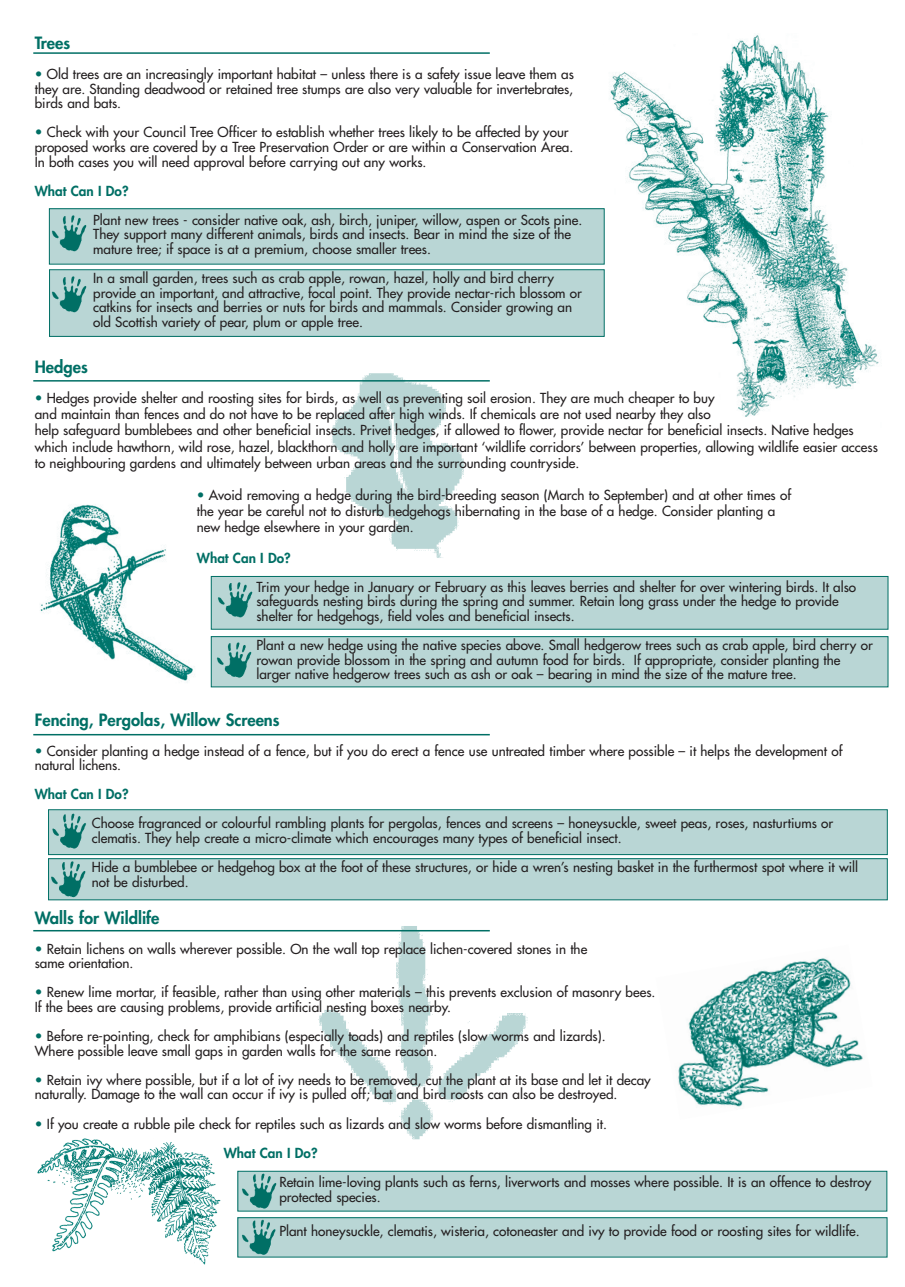
<style>
.page{position:relative;width:905px;height:1287px;background:#fff}
.page>*{position:absolute;margin:0;border:0;box-sizing:border-box;transform-origin:0 0}
.t1{font:800 16.5px "Futura";color:#006f65}
.t2{font:13.5px/14.5px "Futura";color:#231f20}
.t3{font:800 13.5px "Futura";color:#006f65}
.s1{color:#006f65}
.s2{font-weight:800;color:#006f65}
</style>
<div class="page">
<img style="left:331px;top:373px;width:133px;height:185px">
<img style="left:309px;top:900px;width:243px;height:271px">
<div style="left:49px;top:209px;width:555px;height:55px;background:#b9d6d5"></div>
<div style="left:49px;top:208px;width:555px;height:57px;border:1px solid #006f65"></div>
<div style="left:50px;top:270px;width:554px;height:66px;background:#b9d6d5"></div>
<div style="left:49px;top:269px;width:555px;height:68px;border:1px solid #006f65"></div>
<div style="left:211px;top:576px;width:677px;height:53px;background:#b9d6d5"></div>
<div style="left:211px;top:576px;width:677px;height:54px;border:1px solid #006f65"></div>
<div style="left:49px;top:810px;width:838px;height:45px;background:#b9d6d5"></div>
<div style="left:48px;top:809px;width:839px;height:46px;border:1px solid #006f65"></div>
<div style="left:49px;top:859px;width:838px;height:41px;background:#b9d6d5"></div>
<div style="left:48px;top:858px;width:839px;height:42px;border:1px solid #006f65"></div>
<div style="left:238px;top:1218px;width:649px;height:39px;background:#b9d6d5"></div>
<div style="left:237px;top:1217px;width:650px;height:40px;border:1px solid #006f65"></div>
<div style="left:238px;top:1171px;width:648px;height:40px;background:#b9d6d5"></div>
<div style="left:237px;top:1171px;width:650px;height:41px;border:1px solid #006f65"></div>
<div style="left:211px;top:637px;width:677px;height:50px;background:#b9d6d5"></div>
<div style="left:211px;top:636px;width:677px;height:51px;border:1px solid #006f65"></div>
<img style="left:49px;top:213px;width:38px;height:42px">
<img style="left:592px;top:35px;width:287px;height:382px">
<img style="left:49px;top:274px;width:38px;height:42px">
<img style="left:218px;top:582px;width:35px;height:36px">
<img style="left:216px;top:642px;width:36px;height:36px">
<img style="left:48px;top:811px;width:40px;height:43px">
<img style="left:48px;top:858px;width:40px;height:43px">
<img style="left:239px;top:1171px;width:41px;height:41px">
<img style="left:238px;top:1218px;width:41px;height:40px">
<hr style="left:33px;top:52px;width:457px;height:2px;background:#006f65">
<hr style="left:33px;top:380px;width:457px;height:2px;background:#006f65">
<hr style="left:33px;top:734px;width:457px;height:1px;background:#006f65">
<hr style="left:33px;top:930px;width:457px;height:1px;background:#006f65">
<img style="left:40px;top:504px;width:155px;height:179px">
<img style="left:678px;top:958px;width:185px;height:149px">
<img style="left:37px;top:1138px;width:184px;height:127px">
<p class="t1" style="left:35px;top:35px;width:37px">Trees</p>
<p class="t2" style="left:35px;top:68px;width:540px;text-align:justify"><span class="s1">•</span> Old trees are an increasingly important habitat – unless there is a safety issue leave them as they are. Standing deadwood or retained tree stumps are also very valuable for invertebrates, birds and bats.</p>
<p class="t2" style="left:35px;top:126px;width:540px"><span class="s1">•</span> Check with your Council Tree Officer to establish whether trees likely to be affected by your proposed works are covered by a Tree Preservation Order or are within a Conservation Area.<br>In both cases you will need approval before carrying out any works.</p>
<p class="t2" style="left:93px;top:177px;width:491px;line-height:29.1px;text-indent:-58px"><span class="s2">What Can I Do?<br></span>Plant new trees - consider native oak, ash, birch, juniper, willow, aspen or Scots pine.</p>
<p class="t2" style="left:93px;top:228px;width:479px">They support many different animals, birds and insects. Bear in mind the size of the mature tree; if space is at a premium, choose smaller trees.</p>
<p class="t2" style="left:93px;top:272px;width:490px">In a small garden, trees such as crab apple, rowan, hazel, holly and bird cherry provide an important, and attractive, focal point. They provide nectar-rich blossom or catkins for insects and berries or nuts for birds and mammals. Consider growing an old Scottish variety of pear, plum or apple tree.</p>
<p class="t1" style="left:35px;top:359px;width:55px">Hedges</p>
<p class="t2" style="left:35px;top:391px;width:844px;line-height:16px"><span class="s1">•</span> Hedges provide shelter and roosting sites for birds, as well as preventing soil erosion. They are much cheaper to buy<br>and maintain than fences and do not have to be replaced after high winds. If chemicals are not used nearby they also<br>help safeguard bumblebees and other beneficial insects. Privet hedges, if allowed to flower, provide nectar for beneficial insects. Native hedges which include hawthorn, wild rose, hazel, blackthorn and holly are important ‘wildlife corridors’ between properties, allowing wildlife easier access to neighbouring gardens and ultimately between urban areas and the surrounding countryside.</p>
<p class="t2" style="left:197px;top:488px;width:595px;line-height:16px"><span class="s1">•</span> Avoid removing a hedge during the bird-breeding season (March to September) and at other times of the year be careful not to disturb hedgehogs hibernating in the base of a hedge. Consider planting a new hedge elsewhere in your garden.</p>
<p class="t2" style="left:256px;top:544px;width:601px;line-height:29.1px;text-indent:-60px"><span class="s2">What Can I Do?<br></span>Trim your hedge in January or February as this leaves berries and shelter for over wintering birds. It also</p>
<p class="t2" style="left:256px;top:595px;width:583px">safeguards nesting birds during the spring and summer. Retain long grass under the hedge to provide shelter for hedgehogs, field voles and beneficial insects.</p>
<p class="t2" style="left:256px;top:639px;width:617px">Plant a new hedge using the native species above. Small hedgerow trees such as crab apple, bird cherry or rowan provide blossom in the spring and autumn food for birds. If appropriate, consider planting the larger native hedgerow trees such as ash or oak – bearing in mind the size of the mature tree.</p>
<p class="t1" style="left:35px;top:712px;width:246px">Fencing, Pergolas, Willow Screens</p>
<p class="t2" style="left:35px;top:744px;width:809px"><span class="s1">•</span> Consider planting a hedge instead of a fence, but if you do erect a fence use untreated timber where possible – it helps the development of natural lichens.</p>
<p class="t2" style="left:92px;top:781px;width:742px;line-height:29.1px;text-indent:-57px"><span class="s2">What Can I Do?<br></span>Choose fragranced or colourful rambling plants for pergolas, fences and screens – honeysuckle, sweet peas, roses, nasturtiums or</p>
<p class="t2" style="left:92px;top:824px;width:767px;line-height:29.1px">clematis. They help create a micro-climate which encourages many types of beneficial insect.<br>Hide a bumblebee or hedgehog box at the foot of these structures, or hide a wren’s nesting basket in the furthermost spot where it will</p>
<p class="t2" style="left:92px;top:875px;width:98px">not be disturbed.</p>
<p class="t1" style="left:35px;top:910px;width:126px">Walls for Wildlife</p>
<p class="t2" style="left:35px;top:942px;width:554px"><span class="s1">•</span> Retain lichens on walls wherever possible. On the wall top replace lichen-covered stones in the same orientation.</p>
<p class="t2" style="left:35px;top:986px;width:622px"><span class="s1">•</span> Renew lime mortar, if feasible, rather than using other materials – this prevents exclusion of masonry bees.<br>If the bees are causing problems, provide artificial nesting boxes nearby.</p>
<p class="t2" style="left:35px;top:1030px;width:572px"><span class="s1">•</span> Before re-pointing, check for amphibians (especially toads) and reptiles (slow worms and lizards).<br>Where possible leave small gaps in garden walls for the same reason.</p>
<p class="t2" style="left:35px;top:1074px;width:617px"><span class="s1">•</span> Retain ivy where possible, but if a lot of ivy needs to be removed, cut the plant at its base and let it decay naturally. Damage to the wall can occur if ivy is pulled off; bat and bird roosts can also be destroyed.</p>
<p class="t2" style="left:35px;top:1117px;width:573px"><span class="s1">•</span> If you create a rubble pile check for reptiles such as lizards and slow worms before dismantling it.</p>
<p class="t3" style="left:224px;top:1146px;width:95px">What Can I Do?</p>
<p class="t2" style="left:279px;top:1176px;width:593px">Retain lime-loving plants such as ferns, liverworts and mosses where possible. It is an offence to destroy</p>
<p class="t2" style="left:279px;top:1191px;width:103px">protected species.</p>
<p class="t2" style="left:279px;top:1225px;width:582px">Plant honeysuckle, clematis, wisteria, cotoneaster and ivy to provide food or roosting sites for wildlife.</p>
</div>
